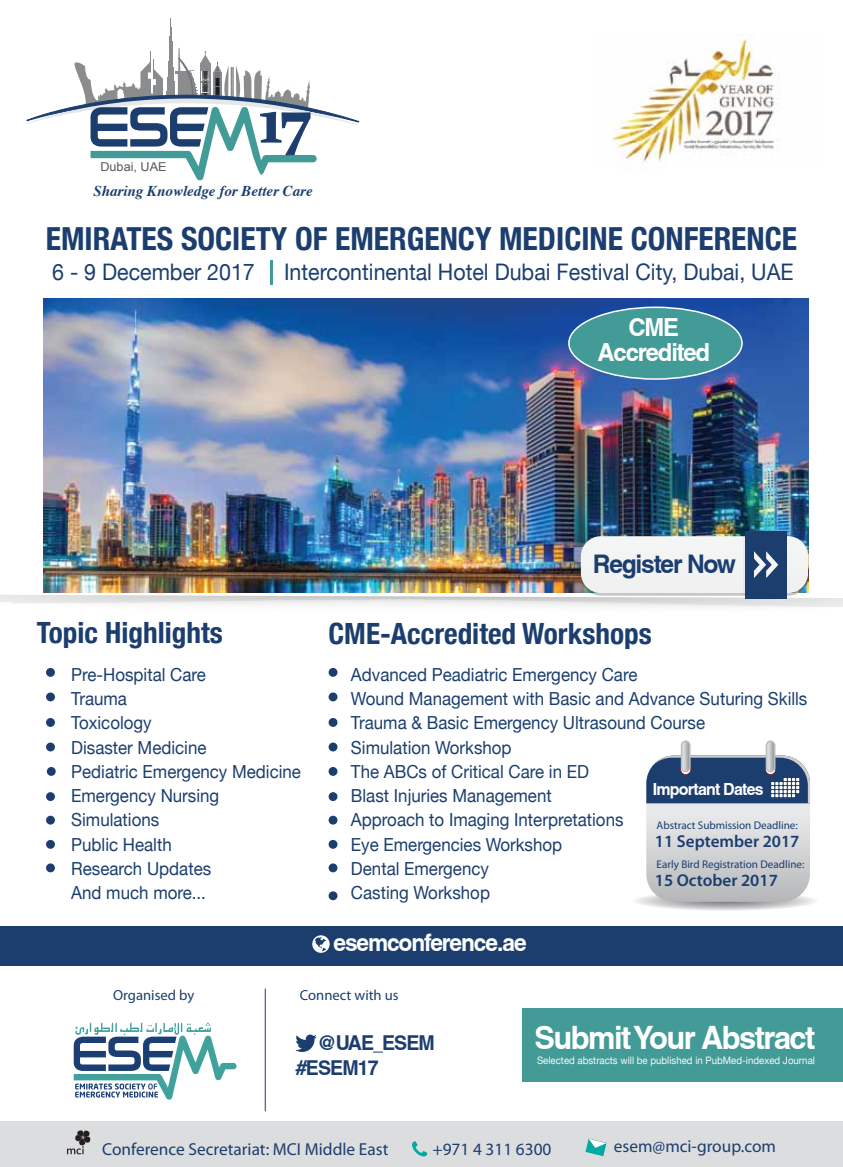
<style>
.page{position:relative;width:843px;height:1167px;background:#fff}
.page>*{position:absolute;margin:0;border:0;box-sizing:border-box;transform-origin:0 0}
.t1{font:700 64.35px "Constantia";color:#1b3e6f;scale:.96 1}
.t2{font:700 32.25px "Helvetica Euro";letter-spacing:-.05em;color:#fff;scale:.96 1}
.t3{font:700 condensed 31.8px "Helvetica Neue";color:#1b3e6f}
.t4{font:700 condensed 29.25px "Helvetica Neue";color:#1b3e6f}
.t5{font:700 25.65px "Helvetica Euro";letter-spacing:-.05em;color:#1b3e6f;scale:.96 1}
.t6{font:700 24.9px/24.9px "Helvetica Euro";letter-spacing:-.05em;color:#fff;text-align:center;scale:.96 1}
.t7{font:700 24.15px "Helvetica Euro";letter-spacing:-.05em;color:#fff;scale:.94 1}
.t8{font:22.8px "Helvetica Neue";color:#1b3e6f;scale:.94 1}
.t9{font:700 20.55px/24.5px "Helvetica Euro";letter-spacing:-.05em;color:#1b3e6f;scale:.96 1}
.t10{font:18px/24.2px "Helvetica Neue";color:#1b3e6f;scale:.94 1}
.t11{font:17.25px "Myriad Pro";color:#1b3e6f}
.t12{font:600 17.1px "Myriad Pro";color:#1b3e6f}
.t13{font:700 16.65px "Helvetica Euro";letter-spacing:-.05em;color:#fff;scale:.96 1}
.t14{font:italic 700 15px "Times";color:#1b3e6f}
.t15{font:14.7px "Myriad Pro";color:#1b3e6f}
.t16{font:12.3px "Arial";color:#58595b}
.t17{font:11.1px "Myriad Pro";color:#1b3e6f}
.t18{font:10.2px "Helvetica Neue";color:#f8f8f9;scale:.94 1}
</style>
<div class="page">
<img style="left:612px;top:34px;width:167px;height:135px">
<div style="left:46px;top:668px;width:9px;height:8px;background:#1b3e6f;border-radius:50%"></div>
<div style="left:46px;top:692px;width:9px;height:9px;background:#1b3e6f;border-radius:50%"></div>
<div style="left:46px;top:718px;width:9px;height:9px;background:#1b3e6f;border-radius:50%"></div>
<div style="left:46px;top:742px;width:9px;height:9px;background:#1b3e6f;border-radius:50%"></div>
<div style="left:47px;top:767px;width:9px;height:8px;background:#1b3e6f;border-radius:50%"></div>
<div style="left:46px;top:792px;width:9px;height:9px;background:#1b3e6f;border-radius:50%"></div>
<div style="left:46px;top:815px;width:9px;height:9px;background:#1b3e6f;border-radius:50%"></div>
<div style="left:46px;top:839px;width:9px;height:9px;background:#1b3e6f;border-radius:50%"></div>
<div style="left:46px;top:863px;width:9px;height:9px;background:#1b3e6f;border-radius:50%"></div>
<div style="left:328px;top:668px;width:9px;height:8px;background:#1b3e6f;border-radius:50%"></div>
<div style="left:328px;top:692px;width:9px;height:9px;background:#1b3e6f;border-radius:50%"></div>
<div style="left:328px;top:718px;width:9px;height:9px;background:#1b3e6f;border-radius:50%"></div>
<div style="left:328px;top:742px;width:9px;height:9px;background:#1b3e6f;border-radius:50%"></div>
<div style="left:328px;top:767px;width:9px;height:8px;background:#1b3e6f;border-radius:50%"></div>
<div style="left:328px;top:792px;width:9px;height:9px;background:#1b3e6f;border-radius:50%"></div>
<div style="left:328px;top:815px;width:9px;height:9px;background:#1b3e6f;border-radius:50%"></div>
<svg style="left:328px;top:839px;width:9px;height:9px"></svg>
<div style="left:328px;top:863px;width:9px;height:9px;background:#1b3e6f;border-radius:50%"></div>
<div style="left:328px;top:891px;width:9px;height:9px;background:#1b3e6f;border-radius:50%"></div>
<hr style="left:270px;top:260px;width:2px;height:24px;background:#439b97">
<svg style="left:26px;top:18px;width:333px;height:163px"></svg>
<div style="left:0;top:1120px;width:842px;height:46px;background:#dcddde"></div>
<svg style="left:74px;top:1022px;width:162px;height:78px"></svg>
<svg style="left:295px;top:1034px;width:22px;height:17px"></svg>
<svg style="left:681px;top:741px;width:8px;height:30px"></svg>
<div style="left:680px;top:740px;width:10px;height:32px;border:2px solid #bcbec1;border-radius:4px"></div>
<svg style="left:636px;top:755px;width:179px;height:156px;background:#abb4c1"></svg>
<svg style="left:766px;top:741px;width:8px;height:30px"></svg>
<div style="left:765px;top:740px;width:10px;height:32px;border:2px solid #bcbec1;border-radius:4px"></div>
<svg style="left:412px;top:1141px;width:15px;height:15px"></svg>
<svg style="left:585px;top:1138px;width:21px;height:18px"></svg>
<svg style="left:67px;top:1130px;width:23px;height:24px"></svg>
<hr style="left:265px;top:988px;width:1px;height:123px;background:#1b3e6f">
<img style="left:44px;top:299px;width:764px;height:237px">
<div style="left:522px;top:1008px;width:320px;height:74px;background:#439b97"></div>
<div style="left:569px;top:307px;width:173px;height:72px;background:#439b97;border-radius:50%"></div>
<div style="left:568px;top:306px;width:174px;height:74px;border:2px solid #fff;border-radius:50%"></div>
<div style="left:0;top:925px;width:842px;height:40px;background:#1b3e6f"></div>
<svg style="left:312px;top:935px;width:17px;height:17px"></svg>
<div style="left:745px;top:531px;width:41px;height:67px;background:#1b3e6f"></div>
<img style="left:0;top:536px;width:842px;height:71px">
<h1 class="t1" style="left:259px;top:76px;width:54px">17</h1>
<p class="t14" style="left:93px;top:177px;width:221px">Sharing Knowledge for Better Care</p>
<p class="t16" style="left:100px;top:159px;width:68px">Dubai, UAE</p>
<h3 class="t3" style="left:46px;top:213px;width:752px">EMIRATES SOCIETY OF EMERGENCY MEDICINE CONFERENCE</h3>
<p class="t8" style="left:52px;top:256px;width:217px">6 - 9 December 2017</p>
<p class="t8" style="left:284px;top:256px;width:543px">Intercontinental Hotel Dubai Festival City, Dubai, UAE</p>
<h3 class="t6" style="left:597px;top:314px;width:119px">CME<br>Accredited</h3>
<h3 class="t5" style="left:593px;top:548px;width:150px">Register Now</h3>
<h3 class="t4" style="left:37px;top:608px;width:187px">Topic Highlights</h3>
<h3 class="t4" style="left:328px;top:609px;width:324px">CME-Accredited Workshops</h3>
<p class="t10" style="left:71px;top:663px;width:246px">Pre-Hospital Care<br>Trauma<br>Toxicology<br>Disaster Medicine<br>Pediatric Emergency Medicine<br>Emergency Nursing<br>Simulations<br>Public Health<br>Research Updates<br>And much more...</p>
<p class="t10" style="left:351px;top:663px;width:487px">Advanced Peadiatric Emergency Care<br>Wound Management with Basic and Advance Suturing Skills<br>Trauma &amp; Basic Emergency Ultrasound Course<br>Simulation Workshop<br>The ABCs of Critical Care in ED<br>Blast Injuries Management<br>Approach to Imaging Interpretations<br>Eye Emergencies Workshop<br>Dental Emergency<br>Casting Workshop</p>
<h3 class="t7" style="left:333px;top:927px;width:207px">esemconference.ae</h3>
<p class="t13" style="left:652px;top:779px;width:117px">Important Dates</p>
<p class="t12" style="left:654px;top:830px;width:146px">11 September 2017</p>
<p class="t17" style="left:656px;top:819px;width:143px">Abstract Submission Deadline:</p>
<p class="t17" style="left:656px;top:858px;width:149px">Early Bird Registration Deadline:</p>
<p class="t12" style="left:654px;top:868px;width:124px">15 October 2017</p>
<p class="t15" style="left:113px;top:986px;width:83px">Organised by</p>
<p class="t15" style="left:300px;top:986px;width:100px">Connect with us</p>
<p class="t9" style="left:296px;top:1030px;width:146px;text-indent:21px">@UAE_ESEM #ESEM17</p>
<h2 class="t2" style="left:534px;top:1017px;width:294px">Submit Your Abstract</h2>
<p class="t18" style="left:537px;top:1053px;width:297px">Selected abstracts will be published in PubMed-indexed Journal</p>
<p class="t11" style="left:102px;top:1139px;width:288px">Conference Secretariat: MCI Middle East</p>
<p class="t11" style="left:432px;top:1139px;width:121px">+971 4 311 6300</p>
<p class="t11" style="left:613px;top:1136px;width:163px">esem@mci-group.com</p>
</div>
